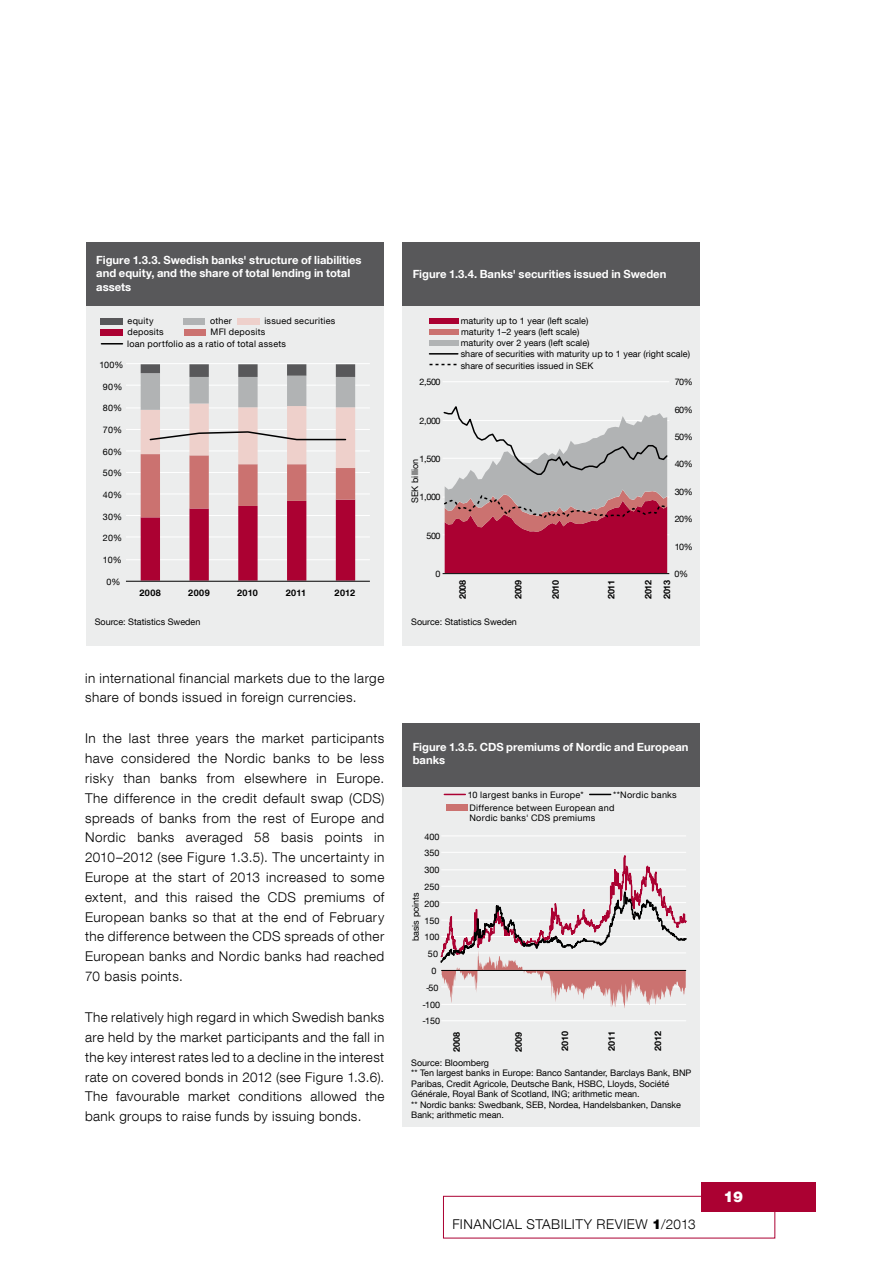
<style>
.page{position:relative;width:893px;height:1263px;background:#fff}
.page>*{position:absolute;margin:0;border:0;box-sizing:border-box;transform-origin:0 0}
.t1{font:900 15px "Helvetica Neue LT Com";color:#fff}
.t2{font:300 13.5px/19.8px "Helvetica Neue LT Com";letter-spacing:.035em;color:#000;text-align:justify}
.t3{font:700 11.25px/13.5px "Helvetica Neue LT Com";color:#fff}
.t4{font:9px/10.5px "Helvetica Neue LT Com";letter-spacing:.005em;color:#000}
.t5{font:9px/12px "Helvetica Neue LT Com";letter-spacing:.03em;color:#000}
.t6{font:700 9px "Helvetica Neue LT Com";letter-spacing:.005em;color:#000}
.t7{font:700 9px/18.6px "Helvetica Neue LT Com";letter-spacing:-.05em;color:#000}
.s1{font-weight:900}
</style>
<div class="page">
<div style="left:443px;top:1196px;width:332px;height:42px;border:1px solid #ab0132"></div>
<div style="left:701px;top:1182px;width:114px;height:30px;background:#ab0132"></div>
<div style="left:86px;top:242px;width:297px;height:404px;background:#eceded"></div>
<div style="left:86px;top:242px;width:297px;height:64px;background:#58585a"></div>
<hr style="left:126px;top:363px;width:244px;height:1px;background:#fff">
<hr style="left:126px;top:385px;width:244px;height:1px;background:#fff">
<hr style="left:126px;top:408px;width:244px;height:1px;background:#fff">
<hr style="left:126px;top:429px;width:244px;height:1px;background:#fff">
<hr style="left:126px;top:451px;width:244px;height:1px;background:#fff">
<hr style="left:126px;top:472px;width:244px;height:1px;background:#fff">
<hr style="left:126px;top:494px;width:244px;height:1px;background:#fff">
<hr style="left:126px;top:515px;width:244px;height:1px;background:#fff">
<hr style="left:126px;top:537px;width:244px;height:1px;background:#fff">
<hr style="left:126px;top:559px;width:244px;height:1px;background:#fff">
<hr style="left:126px;top:581px;width:244px;height:1px;background:#000">
<svg style="left:141px;top:364px;width:214px;height:217px"></svg>
<div style="left:100px;top:318px;width:23px;height:6px;background:#58585a"></div>
<div style="left:183px;top:318px;width:22px;height:6px;background:#b1b3b4"></div>
<div style="left:237px;top:318px;width:23px;height:6px;background:#eed0cb"></div>
<div style="left:184px;top:329px;width:22px;height:7px;background:#cb7270"></div>
<div style="left:100px;top:329px;width:23px;height:7px;background:#ab0132"></div>
<svg style="left:101px;top:343px;width:21px;height:1px"></svg>
<div style="left:402px;top:242px;width:298px;height:404px;background:#eceded"></div>
<div style="left:402px;top:242px;width:298px;height:64px;background:#58585a"></div>
<hr style="left:443px;top:381px;width:226px;height:1px;background:#fff">
<hr style="left:443px;top:573px;width:226px;height:1px;background:#000">
<svg style="left:443px;top:406px;width:226px;height:167px"></svg>
<div style="left:429px;top:318px;width:30px;height:6px;background:#ab0132"></div>
<div style="left:429px;top:329px;width:30px;height:6px;background:#cb7270"></div>
<div style="left:429px;top:340px;width:30px;height:5px;background:#b1b3b4"></div>
<hr style="left:429px;top:353px;width:29px;height:2px;background:#000">
<svg style="left:429px;top:364px;width:28px;height:1px"></svg>
<div style="left:402px;top:723px;width:298px;height:404px;background:#eceded"></div>
<div style="left:402px;top:723px;width:298px;height:64px;background:#58585a"></div>
<hr style="left:441px;top:835px;width:245px;height:1px;background:#fff">
<hr style="left:441px;top:1020px;width:245px;height:1px;background:#fff">
<svg style="left:440px;top:852px;width:247px;height:156px"></svg>
<div style="left:446px;top:804px;width:22px;height:7px;background:#cb7270"></div>
<svg style="left:444px;top:794px;width:21px;height:1px"></svg>
<svg style="left:590px;top:794px;width:21px;height:1px"></svg>
<p class="t3" style="left:96px;top:253px;width:267px">Figure 1.3.3. Swedish banks' structure of liabilities and equity, and the share of total lending in total assets</p>
<p class="t4" style="left:128px;top:315px;width:27px">equity</p>
<p class="t4" style="left:210px;top:315px;width:23px">other</p>
<p class="t5" style="left:264px;top:315px;width:72px">issued securities</p>
<p class="t5" style="left:127px;top:326px;width:38px">deposits</p>
<p class="t5" style="left:127px;top:326px;width:160px;text-indent:83px">MFI deposits<br>loan portfolio as a ratio of total assets</p>
<p class="t4" style="left:99px;top:359px;width:26px">100%</p>
<p class="t4" style="left:103px;top:381px;width:21px">90%</p>
<p class="t4" style="left:103px;top:403px;width:21px">80%</p>
<p class="t4" style="left:103px;top:424px;width:21px">70%</p>
<p class="t4" style="left:103px;top:446px;width:21px">60%</p>
<p class="t4" style="left:103px;top:468px;width:21px">50%</p>
<p class="t4" style="left:103px;top:489px;width:21px">40%</p>
<p class="t4" style="left:103px;top:511px;width:21px">30%</p>
<p class="t4" style="left:103px;top:533px;width:21px">20%</p>
<p class="t4" style="left:103px;top:554px;width:20px">10%</p>
<p class="t4" style="left:106px;top:576px;width:16px">0%</p>
<p class="t6" style="left:139px;top:587px;width:23px">2008</p>
<p class="t6" style="left:188px;top:587px;width:23px">2009</p>
<p class="t6" style="left:237px;top:587px;width:22px">2010</p>
<p class="t6" style="left:286px;top:587px;width:22px">2011</p>
<p class="t6" style="left:335px;top:587px;width:22px">2012</p>
<p class="t4" style="left:95px;top:616px;width:107px">Source: Statistics Sweden</p>
<p class="t2" style="left:85px;top:668px;width:301px">in international financial markets due to the large share of bonds issued in foreign currencies.</p>
<p class="t2" style="left:85px;top:728px;width:301px">In the last three years the market participants have considered the Nordic banks to be less risky than banks from elsewhere in Europe.<br>The difference in the credit default swap (CDS) spreads of banks from the rest of Europe and Nordic banks averaged 58 basis points in 2010–2012 (see Figure 1.3.5). The uncertainty in Europe at the start of 2013 increased to some extent, and this raised the CDS premiums of European banks so that at the end of February the difference between the CDS spreads of other European banks and Nordic banks had reached 70 basis points.</p>
<p class="t2" style="left:85px;top:1007px;width:301px">The relatively high regard in which Swedish banks are held by the market participants and the fall in the key interest rates led to a decline in the interest rate on covered bonds in 2012 (see Figure 1.3.6).<br>The favourable market conditions allowed the bank groups to raise funds by issuing bonds.</p>
<p class="t3" style="left:413px;top:267px;width:255px">Figure 1.3.4. Banks' securities issued in Sweden</p>
<p class="t4" style="left:461px;top:315px;width:231px;line-height:11.2px">maturity up to 1 year (left scale)<br>maturity 1–2 years (left scale)<br>maturity over 2 years (left scale)<br>share of securities with maturity up to 1 year (right scale) share of securities issued in SEK</p>
<p class="t4" style="left:419px;top:377px;width:23px">2,500</p>
<p class="t4" style="left:675px;top:377px;width:20px">70%</p>
<p class="t4" style="left:675px;top:404px;width:20px">60%</p>
<p class="t4" style="left:419px;top:415px;width:23px">2,000</p>
<p class="t4" style="left:675px;top:431px;width:20px">50%</p>
<p class="t4" style="left:419px;top:453px;width:23px">1,500</p>
<p class="t4" style="left:409px;top:503px;width:45px;rotate:-90deg">SEK billion</p>
<p class="t4" style="left:419px;top:492px;width:23px">1,000</p>
<p class="t4" style="left:675px;top:459px;width:20px">40%</p>
<p class="t4" style="left:675px;top:486px;width:20px">30%</p>
<p class="t4" style="left:675px;top:514px;width:20px">20%</p>
<p class="t4" style="left:427px;top:530px;width:16px">500</p>
<p class="t4" style="left:675px;top:541px;width:20px">10%</p>
<p class="t4" style="left:436px;top:568px;width:7px">0</p>
<p class="t4" style="left:674px;top:568px;width:15px">0%</p>
<p class="t6" style="left:457px;top:599px;width:20px;rotate:-90deg">2008</p>
<p class="t6" style="left:513px;top:599px;width:20px;rotate:-90deg">2009</p>
<p class="t6" style="left:550px;top:599px;width:20px;rotate:-90deg">2010</p>
<p class="t6" style="left:605px;top:599px;width:20px;rotate:-90deg">2011</p>
<p class="t7" style="left:639px;top:599px;width:20px;rotate:-90deg">2012<br>2013</p>
<p class="t4" style="left:411px;top:616px;width:107px">Source: Statistics Sweden</p>
<p class="t3" style="left:413px;top:740px;width:277px">Figure 1.3.5. CDS premiums of Nordic and European banks</p>
<p class="t5" style="left:468px;top:789px;width:117px">10 largest banks in Europe*</p>
<p class="t5" style="left:613px;top:789px;width:65px">**Nordic banks</p>
<p class="t4" style="left:424px;top:831px;width:17px">400</p>
<p class="t4" style="left:424px;top:848px;width:17px">350</p>
<p class="t4" style="left:424px;top:864px;width:17px">300</p>
<p class="t4" style="left:424px;top:881px;width:17px">250</p>
<p class="t4" style="left:410px;top:941px;width:51px;rotate:-90deg">basis points</p>
<p class="t4" style="left:424px;top:898px;width:17px">200</p>
<p class="t4" style="left:424px;top:915px;width:17px">150</p>
<p class="t4" style="left:424px;top:932px;width:17px">100</p>
<p class="t4" style="left:428px;top:948px;width:12px">50</p>
<p class="t4" style="left:431px;top:965px;width:7px">0</p>
<p class="t4" style="left:426px;top:982px;width:14px">-50</p>
<p class="t4" style="left:422px;top:999px;width:19px">-100</p>
<p class="t4" style="left:422px;top:1016px;width:19px">-150</p>
<p class="t5" style="left:469px;top:802px;width:147px;line-height:10.5px">Difference between European and<br>Nordic banks' CDS premiums</p>
<p class="t6" style="left:451px;top:1052px;width:22px;rotate:-90deg">2008</p>
<p class="t6" style="left:513px;top:1052px;width:22px;rotate:-90deg">2009</p>
<p class="t6" style="left:559px;top:1051px;width:22px;rotate:-90deg">2010</p>
<p class="t6" style="left:606px;top:1051px;width:22px;rotate:-90deg">2011</p>
<p class="t6" style="left:652px;top:1051px;width:22px;rotate:-90deg">2012</p>
<p class="t4" style="left:411px;top:1057px;width:282px">Source: Bloomberg<br>** Ten largest banks in Europe: Banco Santander, Barclays Bank, BNP Paribas, Credit Agricole, Deutsche Bank, HSBC, Lloyds, Société Générale, Royal Bank of Scotland, ING; arithmetic mean.<br>** Nordic banks: Swedbank, SEB, Nordea, Handelsbanken, Danske Bank; arithmetic mean.</p>
<p class="t2" style="left:452px;top:1214px;width:245px">FINANCIAL STABILITY REVIEW <span class="s1">1</span>/2013</p>
<p class="t1" style="left:723px;top:1188px;width:21px">19</p>
</div>
